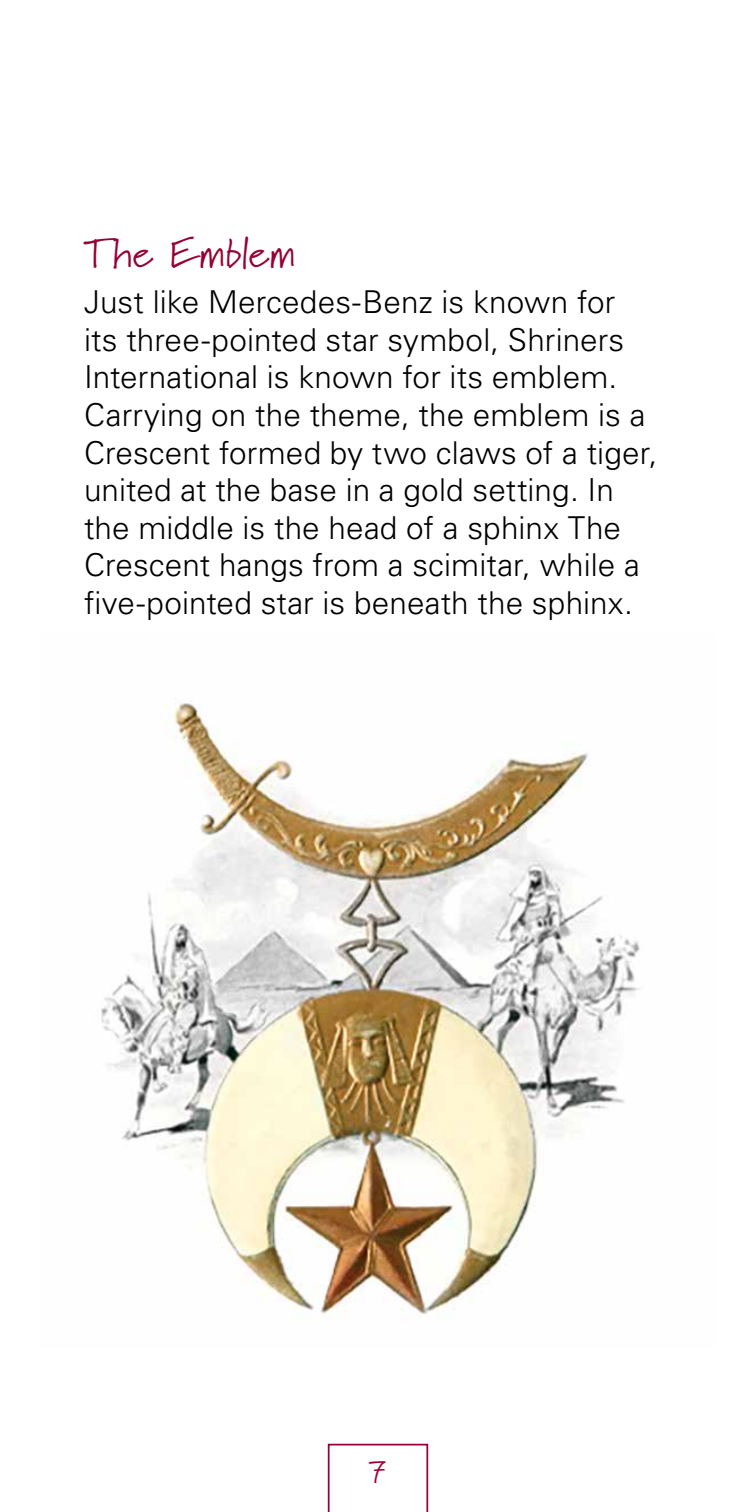
<style>
.page{position:relative;width:756px;height:1512px;background:#fff}
.page>*{position:absolute;margin:0;border:0;box-sizing:border-box;transform-origin:0 0}
.t1{font:42px "Marydale";letter-spacing:.005em;color:#960332}
.t2{font:300 31.5px/37.4px "Univers";letter-spacing:.005em;color:#000}
.t3{font:31.5px "Marydale";color:#960332}
</style>
<div class="page">
<img style="left:101px;top:703px;width:539px;height:617px">
<svg style="left:328px;top:1444px;width:100px;height:68px"></svg>
<h1 class="t1" style="left:84px;top:228px;width:213px">The Emblem</h1>
<p class="t2" style="left:84px;top:283px;width:575px">Just like Mercedes-Benz is known for<br>its three-pointed star symbol, Shriners International is known for its emblem.<br>Carrying on the theme, the emblem is a Crescent formed by two claws of a tiger, united at the base in a gold setting. In the middle is the head of a sphinx The Crescent hangs from a scimitar, while a five-pointed star is beneath the sphinx.</p>
<p class="t3" style="left:369px;top:1452px;width:19px">7</p>
</div>
